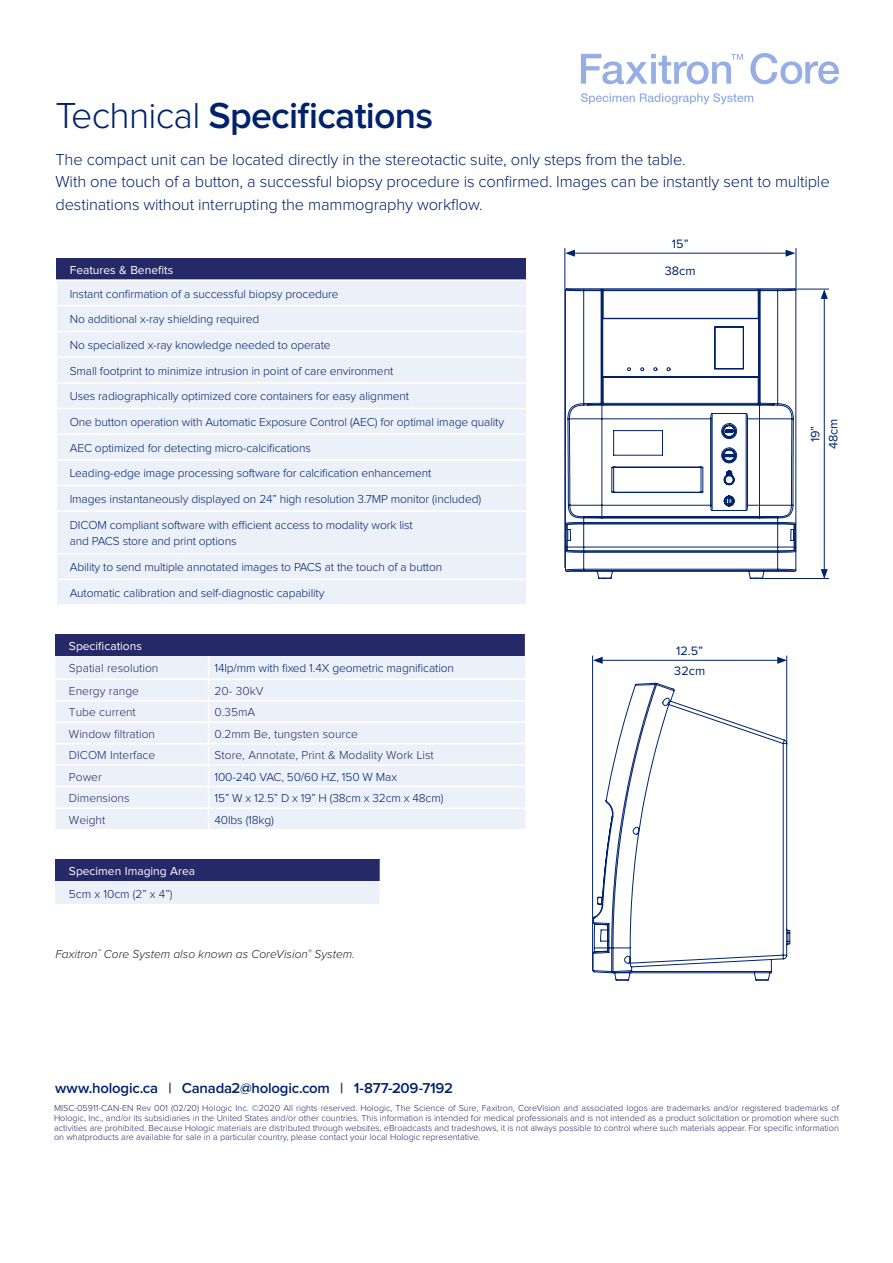
<style>
.page{position:relative;width:893px;height:1263px;background:#fff}
.page>*{position:absolute;margin:0;border:0;box-sizing:border-box;transform-origin:0 0}
.t1{font:600 37.5px "Proxima Nova";letter-spacing:-.02em;color:#00226b}
.t2{font:300 16.5px/22.5px "Proxima Nova";letter-spacing:-.01em;color:#00226b}
.t3{font:600 14.85px "Proxima Nova";letter-spacing:-.015em;color:#00226b}
.t4{font:12.6px "Proxima Nova";color:#00226b}
.t5{font:300 12px/16.5px "Proxima Nova";letter-spacing:-.01em;color:#00226b}
.systems_specs_body_c{font:300 12px "Proxima Nova";color:#262967}
.systems_specs_body_c-2{font:12px "Proxima Nova";color:#fff}
.t6{font:italic 300 12px "Proxima Nova";color:#231f20}
.t7{font:300 9px/9.8px "Proxima Nova";color:#262967;text-align:justify}
.s1{font-weight:300}
</style>
<div class="page">
<svg style="left:592px;top:684px;width:198px;height:296px"></svg>
<hr style="left:600px;top:660px;width:180px;height:1px;background:#00226b">
<svg style="left:593px;top:657px;width:10px;height:7px"></svg>
<svg style="left:777px;top:657px;width:9px;height:7px"></svg>
<hr style="left:592px;top:656px;width:1px;height:315px;background:#00226b">
<hr style="left:786px;top:656px;width:1px;height:89px;background:#00226b">
<hr style="left:564px;top:248px;width:1px;height:320px;background:#00226b">
<svg style="left:565px;top:288px;width:231px;height:291px"></svg>
<hr style="left:573px;top:253px;width:215px;height:1px;background:#00226b">
<svg style="left:565px;top:250px;width:10px;height:7px"></svg>
<svg style="left:786px;top:250px;width:9px;height:7px"></svg>
<hr style="left:796px;top:248px;width:1px;height:42px;background:#00226b">
<hr style="left:759px;top:578px;width:70px;height:1px;background:#00226b">
<hr style="left:824px;top:297px;width:1px;height:274px;background:#00226b">
<svg style="left:821px;top:569px;width:7px;height:9px"></svg>
<svg style="left:821px;top:290px;width:7px;height:9px"></svg>
<hr style="left:796px;top:289px;width:33px;height:1px;background:#00226b">
<div style="left:56px;top:259px;width:472px;height:21px;background:#262967"></div>
<div style="left:57px;top:281px;width:469px;height:323px;background:#ecf0f8"></div>
<hr style="left:55px;top:279px;width:474px;height:2px;background:#fff">
<hr style="left:55px;top:485px;width:472px;height:1px;background:#fff">
<hr style="left:55px;top:510px;width:472px;height:2px;background:#fff">
<hr style="left:55px;top:553px;width:472px;height:1px;background:#fff">
<hr style="left:55px;top:578px;width:472px;height:2px;background:#fff">
<hr style="left:57px;top:305px;width:472px;height:1px;background:#fff">
<hr style="left:57px;top:331px;width:472px;height:1px;background:#fff">
<hr style="left:57px;top:356px;width:472px;height:2px;background:#fff">
<hr style="left:57px;top:382px;width:472px;height:1px;background:#fff">
<hr style="left:57px;top:408px;width:472px;height:1px;background:#fff">
<hr style="left:57px;top:433px;width:472px;height:2px;background:#fff">
<hr style="left:57px;top:459px;width:472px;height:1px;background:#fff">
<div style="left:55px;top:635px;width:470px;height:21px;background:#262967"></div>
<div style="left:56px;top:656px;width:469px;height:173px;background:#ecf0f8"></div>
<hr style="left:55px;top:678px;width:154px;height:2px;background:#fff">
<hr style="left:209px;top:678px;width:316px;height:2px;background:#fff">
<hr style="left:55px;top:700px;width:154px;height:1px;background:#fff">
<hr style="left:209px;top:700px;width:316px;height:1px;background:#fff">
<hr style="left:55px;top:721px;width:154px;height:2px;background:#fff">
<hr style="left:209px;top:721px;width:316px;height:2px;background:#fff">
<hr style="left:55px;top:743px;width:154px;height:1px;background:#fff">
<hr style="left:209px;top:743px;width:316px;height:1px;background:#fff">
<hr style="left:55px;top:764px;width:154px;height:2px;background:#fff">
<hr style="left:209px;top:764px;width:316px;height:2px;background:#fff">
<hr style="left:55px;top:786px;width:154px;height:1px;background:#fff">
<hr style="left:209px;top:786px;width:316px;height:1px;background:#fff">
<hr style="left:55px;top:807px;width:154px;height:2px;background:#fff">
<hr style="left:209px;top:807px;width:316px;height:2px;background:#fff">
<svg style="left:208px;top:656px;width:1px;height:173px"></svg>
<div style="left:55px;top:860px;width:325px;height:21px;background:#262967"></div>
<div style="left:55px;top:881px;width:325px;height:24px;background:#ecf0f8"></div>
<hr style="left:379px;top:881px;width:2px;height:23px;background:#fff">
<hr style="left:55px;top:904px;width:326px;height:1px;background:#fff">
<svg style="left:581px;top:93px;width:172px;height:11px"></svg>
<svg style="left:581px;top:54px;width:162px;height:30px"></svg>
<svg style="left:750px;top:53px;width:89px;height:31px"></svg>
<div style="left:526px;top:243px;width:18px;height:601px;background:#fff"></div>
<p class="t1" style="left:55px;top:99px;width:379px"><span class="s1">Technical</span> Specifications</p>
<p class="t2" style="left:55px;top:149px;width:776px">The compact unit can be located directly in the stereotactic suite, only steps from the table.<br>With one touch of a button, a successful biopsy procedure is confirmed. Images can be instantly sent to multiple destinations without interrupting the mammography workflow.</p>
<p class="systems_specs_body_c-2" style="left:70px;top:265px;width:105px">Features &amp; Benefits</p>
<p class="t5" style="left:70px;top:286px;width:270px">Instant confirmation of a successful biopsy procedure</p>
<p class="t5" style="left:70px;top:312px;width:191px">No additional x-ray shielding required</p>
<p class="t5" style="left:70px;top:337px;width:262px">No specialized x-ray knowledge needed to operate</p>
<p class="t5" style="left:70px;top:363px;width:325px">Small footprint to minimize intrusion in point of care environment</p>
<p class="t5" style="left:70px;top:389px;width:341px">Uses radiographically optimized core containers for easy alignment</p>
<p class="t5" style="left:70px;top:414px;width:436px">One button operation with Automatic Exposure Control (AEC) for optimal image quality</p>
<p class="t5" style="left:70px;top:440px;width:243px">AEC optimized for detecting micro-calcifications</p>
<p class="t5" style="left:70px;top:466px;width:363px">Leading-edge image processing software for calcification enhancement</p>
<p class="t5" style="left:70px;top:491px;width:413px">Images instantaneously displayed on 24” high resolution 3.7MP monitor (included)</p>
<p class="t5" style="left:70px;top:517px;width:345px">DICOM compliant software with efficient access to modality work list and PACS store and print options</p>
<p class="t5" style="left:70px;top:559px;width:374px">Ability to send multiple annotated images to PACS at the touch of a button</p>
<p class="t5" style="left:70px;top:585px;width:256px">Automatic calibration and self-diagnostic capability</p>
<p class="systems_specs_body_c-2" style="left:69px;top:641px;width:74px">Specifications</p>
<p class="systems_specs_body_c" style="left:69px;top:663px;width:91px">Spatial resolution</p>
<p class="t5" style="left:215px;top:661px;width:241px">14lp/mm with fixed 1.4X geometric magnification</p>
<p class="systems_specs_body_c" style="left:69px;top:685px;width:72px">Energy range</p>
<p class="systems_specs_body_c" style="left:215px;top:685px;width:50px">20- 30kV</p>
<p class="systems_specs_body_c" style="left:69px;top:707px;width:68px">Tube current</p>
<p class="systems_specs_body_c" style="left:215px;top:707px;width:42px">0.35mA</p>
<p class="systems_specs_body_c" style="left:69px;top:728px;width:88px">Window filtration</p>
<p class="systems_specs_body_c" style="left:215px;top:728px;width:145px">0.2mm Be, tungsten source</p>
<p class="systems_specs_body_c" style="left:69px;top:750px;width:88px">DICOM Interface</p>
<p class="systems_specs_body_c" style="left:215px;top:750px;width:221px">Store, Annotate, Print &amp; Modality Work List</p>
<p class="systems_specs_body_c" style="left:69px;top:771px;width:34px">Power</p>
<p class="t5" style="left:215px;top:769px;width:184px">100-240 VAC, 50/60 HZ, 150 W Max</p>
<p class="systems_specs_body_c" style="left:69px;top:793px;width:62px">Dimensions</p>
<p class="t5" style="left:215px;top:790px;width:230px">15” W x 12.5” D x 19” H (38cm x 32cm x 48cm)</p>
<p class="systems_specs_body_c" style="left:69px;top:814px;width:38px">Weight</p>
<p class="t5" style="left:215px;top:812px;width:61px">40lbs (18kg)</p>
<p class="systems_specs_body_c-2" style="left:69px;top:866px;width:128px">Specimen Imaging Area</p>
<p class="t5" style="left:69px;top:886px;width:105px">5cm x 10cm (2” x 4”)</p>
<p class="t6" style="left:55px;top:948px;width:301px">Faxitron<sup>™</sup> Core System also known as CoreVision<sup>®</sup> System.</p>
<p class="t3" style="left:55px;top:1081px;width:399px">www.hologic.ca | Canada2@hologic.com | 1-877-209-7192</p>
<p class="t4" style="left:672px;top:238px;width:18px">15”</p>
<p class="t4" style="left:665px;top:265px;width:32px">38cm</p>
<p class="t4" style="left:676px;top:645px;width:28px">12.5”</p>
<p class="t4" style="left:674px;top:665px;width:32px">32cm</p>
<p class="t4" style="left:809px;top:442px;width:18px;rotate:-90deg">19”</p>
<p class="t4" style="left:827px;top:449px;width:32px;rotate:-90deg">48cm</p>
<p class="t7" style="left:54px;top:1103px;width:786px">MISC-05911-CAN-EN Rev 001 (02/20) Hologic Inc. ©2020 All rights reserved. Hologic, The Science of Sure, Faxitron, CoreVision and associated logos are trademarks and/or registered trademarks of Hologic, Inc., and/or its subsidiaries in the United States and/or other countries. This information is intended for medical professionals and is not intended as a product solicitation or promotion where such activities are prohibited. Because Hologic materials are distributed through websites, eBroadcasts and tradeshows, it is not always possible to control where such materials appear. For specific information on whatproducts are available for sale in a particular country, please contact your local Hologic representative.</p>
</div>
